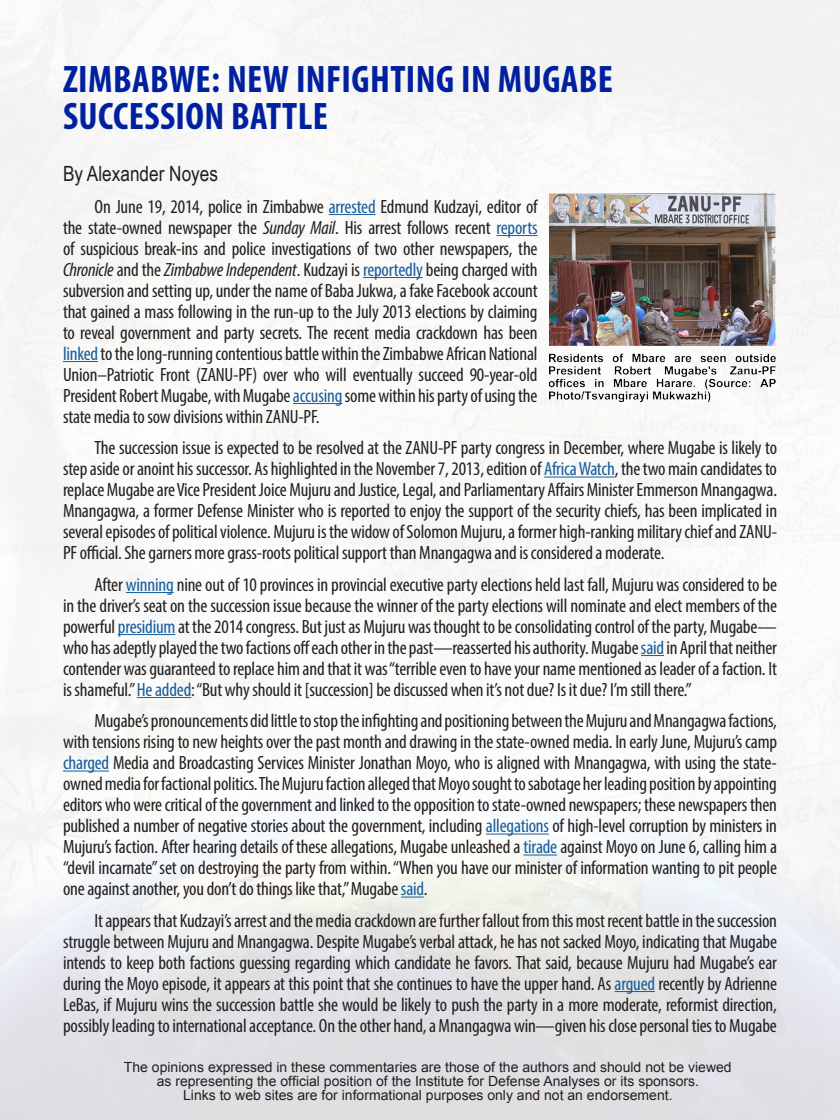
<style>
.page{position:relative;width:840px;height:1120px;background:#fff}
.page>*{position:absolute;margin:0;border:0;box-sizing:border-box;transform-origin:0 0}
.t1{font:700 condensed 38.5px/36.8px "Myriad Pro";letter-spacing:.01em;color:#0020a0}
.t2{font:21px "Arial Narrow";color:#231f20}
.t3{font:condensed 19.25px/21px "Myriad Pro";letter-spacing:-.01em;color:#231f20;text-align:justify}
.t4{font:14px/14px "Arial";color:#231f20;text-align:center}
.s1{color:#175d9e}
.s2{font-style:italic}
</style>
<div class="page">
<img style="left:0;top:0;width:840px;height:1120px">
<hr style="left:329px;top:214px;width:47px;height:1px;background:#175d9e">
<hr style="left:497px;top:235px;width:41px;height:1px;background:#175d9e">
<hr style="left:363px;top:277px;width:60px;height:1px;background:#175d9e">
<hr style="left:63px;top:361px;width:35px;height:1px;background:#175d9e">
<hr style="left:293px;top:403px;width:49px;height:1px;background:#175d9e">
<hr style="left:544px;top:477px;width:71px;height:1px;background:#175d9e">
<hr style="left:126px;top:592px;width:48px;height:1px;background:#175d9e">
<hr style="left:118px;top:634px;width:57px;height:1px;background:#175d9e">
<svg style="left:641px;top:655px;width:23px;height:1px"></svg>
<hr style="left:137px;top:697px;width:54px;height:1px;background:#175d9e">
<hr style="left:63px;top:771px;width:46px;height:1px;background:#175d9e">
<hr style="left:486px;top:834px;width:63px;height:1px;background:#175d9e">
<hr style="left:523px;top:855px;width:34px;height:1px;background:#175d9e">
<svg style="left:401px;top:897px;width:23px;height:1px"></svg>
<hr style="left:615px;top:991px;width:40px;height:1px;background:#175d9e">
<img style="left:550px;top:194px;width:227px;height:210px">
<p class="t1" style="left:63px;top:60px;width:552px">ZIMBABWE: NEW INFIGHTING IN MUGABE<br>SUCCESSION BATTLE</p>
<p class="t2" style="left:63px;top:158px;width:157px">By Alexander Noyes</p>
<p class="t3" style="left:63px;top:196px;width:476px;text-indent:31px">On June 19, 2014, police in Zimbabwe <span class="s1">arrested</span> Edmund Kudzayi, editor of the state-owned newspaper the <span class="s2">Sunday Mail</span>. His arrest follows recent <span class="s1">reports </span>of suspicious break-ins and police investigations of two other newspapers, the <span class="s2">Chronicle</span> and the <span class="s2">Zimbabwe Independent</span>. Kudzayi is <span class="s1">reportedly</span> being charged with subversion and setting up, under the name of Baba Jukwa, a fake Facebook account that gained a mass following in the run-up to the July 2013 elections by claiming to reveal government and party secrets. The recent media crackdown has been <span class="s1">linked</span> to the long-running contentious battle within the Zimbabwe African National Union–Patriotic Front (ZANU-PF) over who will eventually succeed 90-year-old President Robert Mugabe, with Mugabe <span class="s1">accusing</span> some within his party of using the state media to sow divisions within ZANU-PF.</p>
<p class="t3" style="left:63px;top:437px;width:716px;text-indent:31px">The succession issue is expected to be resolved at the ZANU-PF party congress in December, where Mugabe is likely to step aside or anoint his successor. As highlighted in the November 7, 2013, edition of <span class="s1">Africa Watch</span>, the two main candidates to replace Mugabe are Vice President Joice Mujuru and Justice, Legal, and Parliamentary Affairs Minister Emmerson Mnangagwa.<br>Mnangagwa, a former Defense Minister who is reported to enjoy the support of the security chiefs, has been implicated in several episodes of political violence. Mujuru is the widow of Solomon Mujuru, a former high-ranking military chief and ZANU-PF official. She garners more grass-roots political support than Mnangagwa and is considered a moderate.</p>
<p class="t3" style="left:63px;top:574px;width:716px;text-indent:31px">After <span class="s1">winning</span> nine out of 10 provinces in provincial executive party elections held last fall, Mujuru was considered to be in the driver’s seat on the succession issue because the winner of the party elections will nominate and elect members of the powerful <span class="s1">presidium</span> at the 2014 congress. But just as Mujuru was thought to be consolidating control of the party, Mugabe— who has adeptly played the two factions off each other in the past—reasserted his authority. Mugabe <span class="s1">said</span> in April that neither contender was guaranteed to replace him and that it was “terrible even to have your name mentioned as leader of a faction. It is shameful.” <span class="s1">He added</span>: “But why should it [succession] be discussed when it’s not due? Is it due? I’m still there.”</p>
<p class="t3" style="left:63px;top:710px;width:716px;text-indent:31px">Mugabe’s pronouncements did little to stop the infighting and positioning between the Mujuru and Mnangagwa factions, with tensions rising to new heights over the past month and drawing in the state-owned media. In early June, Mujuru’s camp <span class="s1">charged</span> Media and Broadcasting Services Minister Jonathan Moyo, who is aligned with Mnangagwa, with using the state&shy;owned media for factional politics. The Mujuru faction alleged that Moyo sought to sabotage her leading position by appointing editors who were critical of the government and linked to the opposition to state-owned newspapers; these newspapers then published a number of negative stories about the government, including <span class="s1">allegations</span> of high-level corruption by ministers in Mujuru’s faction. After hearing details of these allegations, Mugabe unleashed a <span class="s1">tirade</span> against Moyo on June 6, calling him a “devil incarnate” set on destroying the party from within. “When you have our minister of information wanting to pit people one against another, you don’t do things like that,” Mugabe <span class="s1">said</span>.</p>
<p class="t3" style="left:63px;top:910px;width:716px;text-indent:31px">It appears that Kudzayi’s arrest and the media crackdown are further fallout from this most recent battle in the succession struggle between Mujuru and Mnangagwa. Despite Mugabe’s verbal attack, he has not sacked Moyo, indicating that Mugabe intends to keep both factions guessing regarding which candidate he favors. That said, because Mujuru had Mugabe’s ear during the Moyo episode, it appears at this point that she continues to have the upper hand. As <span class="s1">argued</span> recently by Adrienne LeBas, if Mujuru wins the succession battle she would be likely to push the party in a more moderate, reformist direction, possibly leading to international acceptance. On the other hand, a Mnangagwa win—given his close personal ties to Mugabe</p>
<p class="t4" style="left:124px;top:1060px;width:609px">The opinions expressed in these commentaries are those of the authors and should not be viewed as representing the official position of the Institute for Defense Analyses or its sponsors.<br>Links to web sites are for informational purposes only and not an endorsement.</p>
</div>
